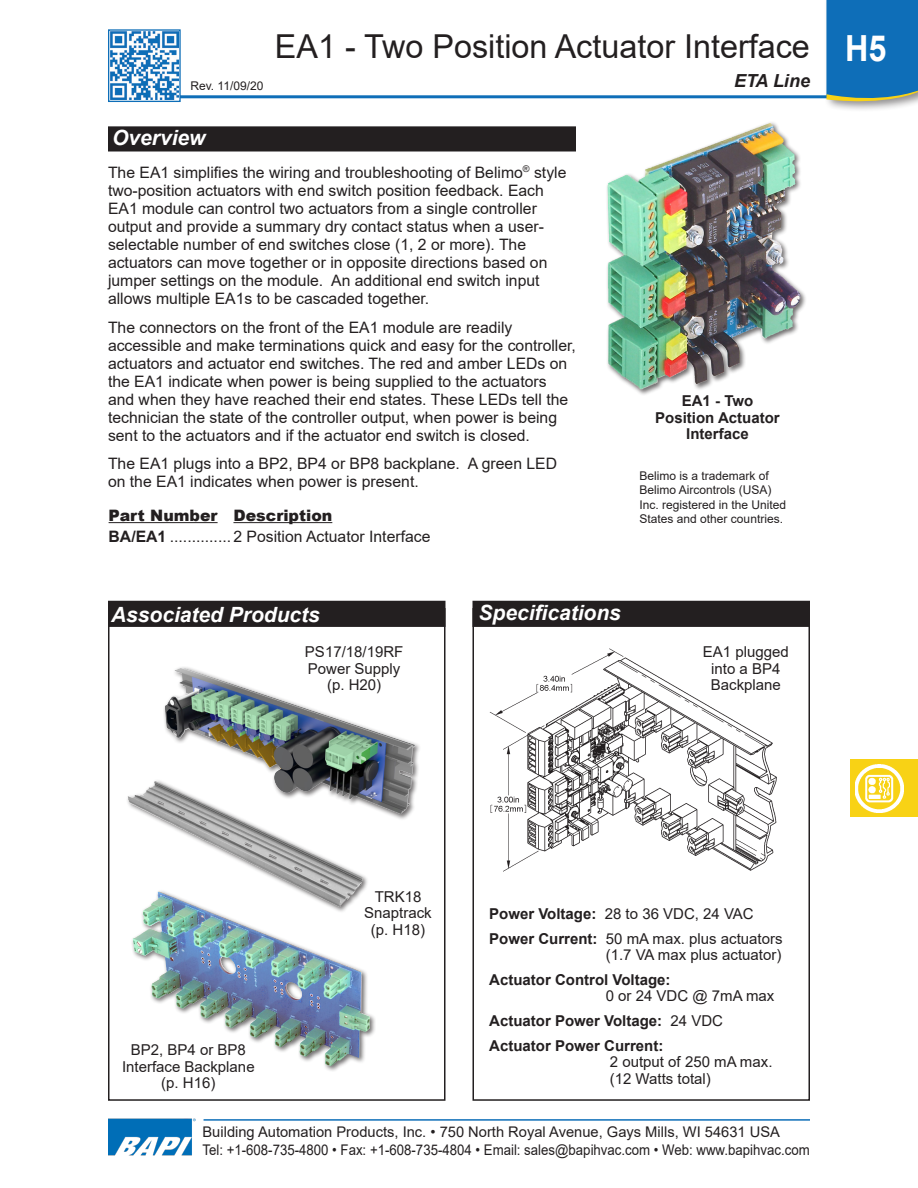
<style>
.page{position:relative;width:918px;height:1188px;background:#fff}
.page>*{position:absolute;margin:0;border:0;box-sizing:border-box;transform-origin:0 0}
.t1{font:700 36px "Arial";color:#fff;scale:.9 1}
.Sub_Section_Title{font:33px "Arial";color:#231f20}
.Subhead{font:italic 700 21px "Arial";color:#fff}
.t2{font:italic 700 18px "Arial";color:#231f20}
.t3{font:15.75px/18px "Arial";color:#231f20}
.t4{font:900 15.75px "Arial";color:#231f20}
.t5{font:15px/16.5px "Arial";color:#231f20;text-align:center}
.Pict_Title{font:700 15px/16.5px "Arial";color:#231f20;text-align:center}
.t6{font:14.7px/18px "Arial";color:#231f20}
.Body_text{font:12px/14.4px "Arial";color:#231f20}
.s1{font-weight:700}
.s2{font-weight:400}
</style>
<div class="page">
<hr style="left:124px;top:95px;width:761px;height:3px;background:#0e6eb8">
<svg style="left:110px;top:31px;width:69px;height:67px"></svg>
<img style="left:110px;top:32px;width:68px;height:68px">
<div style="left:108px;top:29px;width:73px;height:73px;border:1px solid #0e6eb8"></div>
<div style="left:823px;top:0;width:95px;height:112px;background:#231f20;opacity:.5"></div>
<svg style="left:826px;top:0;width:92px;height:106px;background:#2277b4"></svg>
<hr style="left:204px;top:1119px;width:606px;height:2px;background:#0e6eb8">
<img style="left:108px;top:1118px;width:87px;height:38px">
<div style="left:850px;top:759px;width:68px;height:57px;background:#f8d215"></div>
<img style="left:856px;top:764px;width:48px;height:49px">
<div style="left:109px;top:127px;width:466px;height:24px;background:#231f20"></div>
<div style="left:108px;top:126px;width:468px;height:26px;border:2px solid #231f20"></div>
<img style="left:489px;top:648px;width:288px;height:224px">
<div style="left:472px;top:608px;width:338px;height:493px;border:2px solid #231f20"></div>
<div style="left:473px;top:602px;width:336px;height:24px;background:#231f20"></div>
<div style="left:472px;top:601px;width:338px;height:26px;border:2px solid #231f20"></div>
<div style="left:108px;top:608px;width:338px;height:493px;border:2px solid #231f20"></div>
<div style="left:109px;top:602px;width:336px;height:24px;background:#231f20"></div>
<div style="left:108px;top:601px;width:338px;height:26px;border:2px solid #231f20"></div>
<div style="left:605px;top:121px;width:202px;height:275px;background:#231f20;opacity:.65"></div>
<img style="left:608px;top:124px;width:159px;height:128px">
<div style="left:131px;top:889px;width:246px;height:183px;background:#231f20;opacity:.65"></div>
<img style="left:143px;top:914px;width:19px;height:17px">
<div style="left:126px;top:779px;width:243px;height:135px;background:#231f20;opacity:.65"></div>
<img style="left:128px;top:782px;width:35px;height:37px">
<div style="left:163px;top:666px;width:258px;height:154px;background:#231f20;opacity:.65"></div>
<img style="left:165px;top:668px;width:23px;height:70px">
<hr style="left:109px;top:522px;width:109px;height:1px;background:#231f20">
<hr style="left:233px;top:522px;width:99px;height:1px;background:#231f20">
<p class="Body_text" style="left:190px;top:79px;width:74px">Rev. 11/09/20</p>
<p class="Sub_Section_Title" style="left:275px;top:23px;width:537px">EA1 - Two Position Actuator Interface</p>
<p class="t2" style="left:734px;top:69px;width:78px">ETA Line</p>
<p class="Subhead" style="left:112px;top:124px;width:95px">Overview</p>
<p class="t3" style="left:108px;top:163px;width:460px">The EA1 simplifies the wiring and troubleshooting of Belimo<sup>®</sup> style two-position actuators with end switch position feedback. Each EA1 module can control two actuators from a single controller output and provide a summary dry contact status when a user&shy;selectable number of end switches close (1, 2 or more). The actuators can move together or in opposite directions based on jumper settings on the module. An additional end switch input allows multiple EA1s to be cascaded together.</p>
<p class="t3" style="left:108px;top:318px;width:469px">The connectors on the front of the EA1 module are readily accessible and make terminations quick and easy for the controller, actuators and actuator end switches. The red and amber LEDs on the EA1 indicate when power is being supplied to the actuators and when they have reached their end states. These LEDs tell the technician the state of the controller output, when power is being sent to the actuators and if the actuator end switch is closed.</p>
<p class="t3" style="left:108px;top:455px;width:451px">The EA1 plugs into a BP2, BP4 or BP8 backplane. A green LED on the EA1 indicates when power is present.</p>
<p class="t4" style="left:109px;top:504px;width:225px">Part Number Description</p>
<p class="t3" style="left:109px;top:528px;width:323px"><span class="s1">BA/EA1</span> .............. 2 Position Actuator Interface</p>
<p class="Pict_Title" style="left:655px;top:393px;width:126px">EA1 - Two<br>Position Actuator<br>Interface</p>
<p class="Body_text" style="left:640px;top:468px;width:148px">Belimo is a trademark of<br>Belimo Aircontrols (USA)<br>Inc. registered in the United<br>States and other countries.</p>
<p class="Subhead" style="left:111px;top:600px;width:210px">Associated Products</p>
<p class="t5" style="left:305px;top:644px;width:100px">PS17/18/19RF</p>
<p class="t5" style="left:308px;top:660px;width:94px">Power Supply</p>
<p class="t5" style="left:327px;top:677px;width:56px">(p. H20)</p>
<p class="Subhead" style="left:478px;top:599px;width:144px">Specifications</p>
<p class="t5" style="left:703px;top:644px;width:87px">EA1 plugged into a BP4<br>Backplane</p>
<h1 class="t1" style="left:845px;top:23px;width:48px">H5</h1>
<p class="t5" style="left:131px;top:1042px;width:117px">BP2, BP4 or BP8</p>
<p class="t5" style="left:122px;top:1058px;width:134px">Interface Backplane (p. H16)</p>
<p class="t5" style="left:364px;top:888px;width:69px">TRK18<br>Snaptrack (p. H18)</p>
<p class="t5" style="left:489px;top:906px;width:266px"><span class="s1">Power Voltage:</span> 28 to 36 VDC, 24 VAC</p>
<p class="t5" style="left:489px;top:930px;width:295px"><span class="s1">Power Current:</span> 50 mA max. plus actuators</p>
<p class="t5" style="left:606px;top:947px;width:177px">(1.7 VA max plus actuator)</p>
<p class="Pict_Title" style="left:489px;top:972px;width:183px">Actuator Control Voltage:</p>
<p class="t5" style="left:606px;top:988px;width:170px">0 or 24 VDC @ 7mA max</p>
<p class="Pict_Title" style="left:489px;top:1013px;width:235px">Actuator Power Voltage: <span class="s2">24 VDC</span></p>
<p class="Pict_Title" style="left:489px;top:1037px;width:176px">Actuator Power Current:</p>
<p class="t5" style="left:610px;top:1054px;width:164px">2 output of 250 mA max.</p>
<p class="t5" style="left:610px;top:1070px;width:103px">(12 Watts total)</p>
<p class="t6" style="left:202px;top:1123px;width:609px">Building Automation Products, Inc. • 750 North Royal Avenue, Gays Mills, WI 54631 USA<br>Tel: +1-608-735-4800 • Fax: +1-608-735-4804 • Email: sales@bapihvac.com • Web: www.bapihvac.com</p>
</div>
